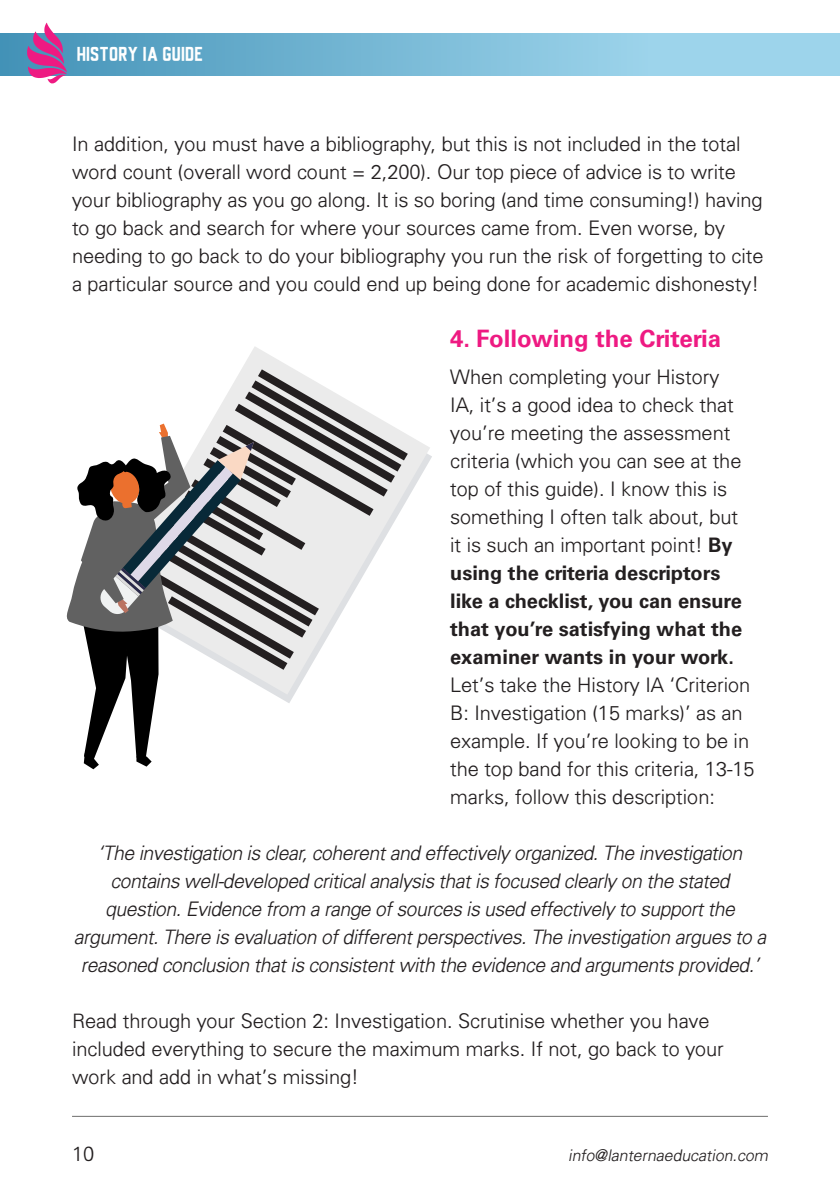
<style>
.page{position:relative;width:840px;height:1191px;background:#fff}
.page>*{position:absolute;margin:0;border:0;box-sizing:border-box;transform-origin:0 0}
.t1{font:700 24px "Univers LT Std";color:#ee1a82}
.t2{font:300 20px/28px "Univers";color:#231f20}
.t3{font:italic 300 20px/28px "Univers";color:#231f20;text-align:center}
.t4{font:700 20px/28px "Univers LT Std";color:#231f20}
.t5{font:18px "Universal Knowledge";color:#fff}
.t6{font:italic 300 16px "Univers";color:#231f20}
.s1{font-family:"Univers LT Std";font-weight:700}
</style>
<div class="page">
<div style="left:0;top:34px;width:840px;height:41px;background:linear-gradient(to right,#4896ba,#acdff4)"></div>
<svg style="left:27px;top:23px;width:40px;height:60px"></svg>
<hr style="left:72px;top:1116px;width:696px;height:1px;background:#6e6d6c">
<svg style="left:242px;top:347px;width:188px;height:151px"></svg>
<svg style="left:66px;top:369px;width:342px;height:400px"></svg>
<p class="t5" style="left:77px;top:43px;width:128px">HISTORY IA GUIDE</p>
<p class="t2" style="left:72px;top:129px;width:693px">In addition, you must have a bibliography, but this is not included in the total word count (overall word count = 2,200). Our top piece of advice is to write your bibliography as you go along. It is so boring (and time consuming!) having to go back and search for where your sources came from. Even worse, by needing to go back to do your bibliography you run the risk of forgetting to cite a particular source and you could end up being done for academic dishonesty!</p>
<p class="t1" style="left:450px;top:324px;width:272px">4. Following the Criteria</p>
<p class="t2" style="left:450px;top:362px;width:293px">When completing your History<br>IA, it’s a good idea to check that you’re meeting the assessment criteria (which you can see at the top of this guide). I know this is something I often talk about, but it is such an important point! <span class="s1">By</span></p>
<p class="t4" style="left:450px;top:559px;width:293px">using the criteria descriptors like a checklist, you can ensure that you’re satisfying what the examiner wants in your work.</p>
<p class="t2" style="left:450px;top:670px;width:306px">Let’s take the History IA ‘Criterion B: Investigation (15 marks)’ as an example. If you’re looking to be in the top band for this criteria, 13-15 marks, follow this description:</p>
<p class="t3" style="left:74px;top:838px;width:698px">‘The investigation is clear,coherentand effectively organized.The investigation contains well-developed criticalanalysis thatis focused clearly on the stated question.Evidence from a range ofsources is used effectively to supportthe argument.There is evaluation ofdifferentperspectives.The investigation argues to a reasoned conclusion thatis consistentwith the evidence and arguments provided.’</p>
<p class="t2" style="left:72px;top:1006px;width:653px">Read through your Section 2: Investigation. Scrutinise whether you have included everything to secure the maximum marks. If not, go back to your work and add in what’s missing!</p>
<p class="t2" style="left:72px;top:1139px;width:24px">10</p>
<p class="t6" style="left:568px;top:1145px;width:204px">info@lanternaeducation.com</p>
</div>
